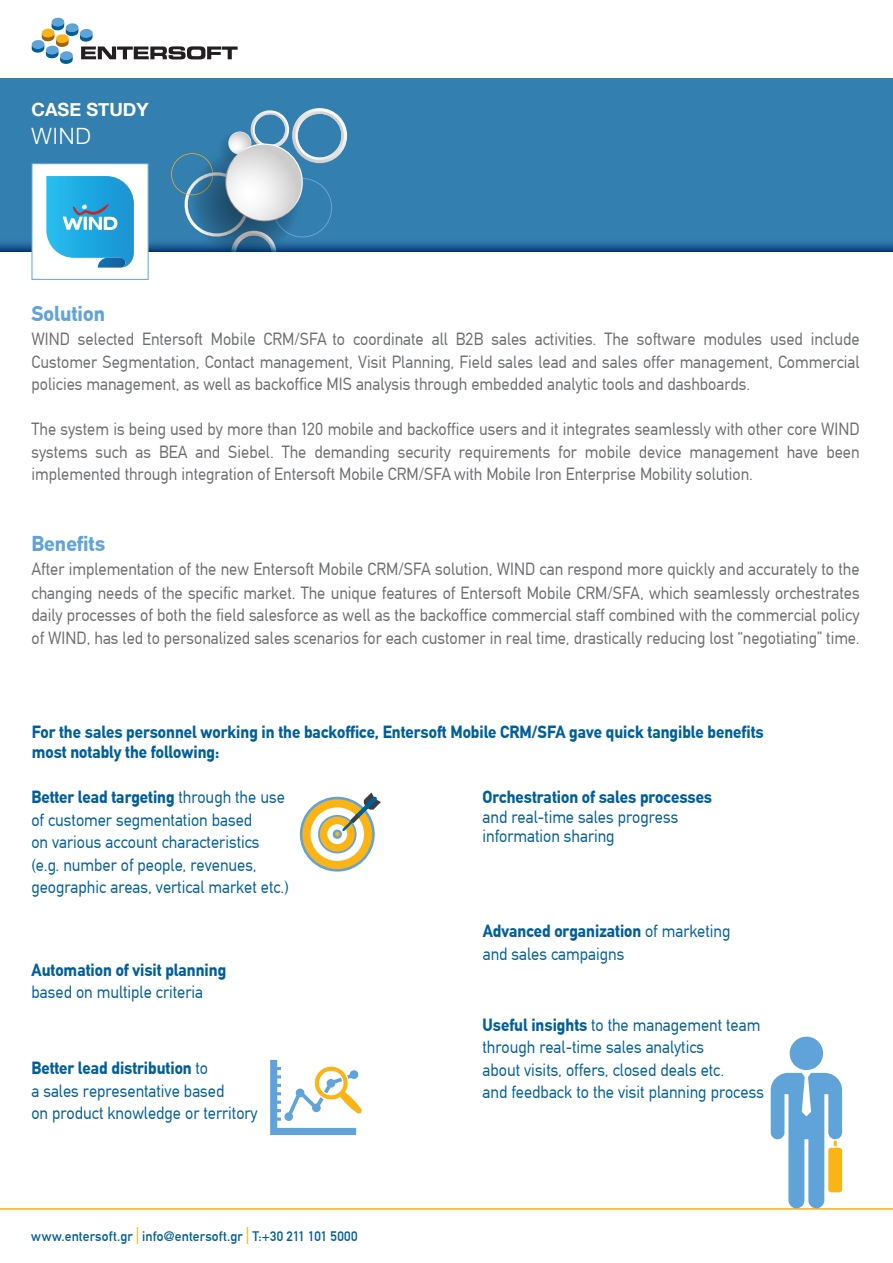
<style>
.page{position:relative;width:893px;height:1263px;background:#fff}
.page>*{position:absolute;margin:0;border:0;box-sizing:border-box;transform-origin:0 0}
.t1{font:300 22.5px "Helvetica Neue";color:#fff}
.t2{font:700 21px "CF Din";color:#60a3d8}
.t3{font:700 18.3px "Helvetica Neue";color:#fff}
.t4{font:17.25px/22.5px "CF Din";color:#6c6d70;text-align:justify;scale:.95 1}
.t5{font:17.25px/22.5px "CF Din";color:#005f9b;scale:.95 1}
.t6{font:700 17.25px/19.5px "CF Din";color:#005f9b;scale:.95 1}
.t7{font:13.5px "CF Din";letter-spacing:.01em;color:#005f9b}
.s1{font-weight:700}
.s2{font-size:23.7px;color:#fbb416}
</style>
<div class="page">
<svg style="left:31px;top:17px;width:207px;height:47px"></svg>
<div style="left:0;top:78px;width:893px;height:174px;background:#337faf"></div>
<svg style="left:171px;top:108px;width:177px;height:130px"></svg>
<svg style="left:226px;top:145px;width:76px;height:75px"></svg>
<svg style="left:0;top:238px;width:893px;height:14px"></svg>
<hr style="left:0;top:1208px;width:893px;height:2px;background:#fbb416">
<div style="left:32px;top:163px;width:116px;height:117px;background:#fff;border:1px solid #60a3d8"></div>
<svg style="left:46px;top:176px;width:88px;height:92px"></svg>
<div style="left:790px;top:1037px;width:33px;height:33px;background:#60a3d8;border-radius:50%"></div>
<svg style="left:771px;top:1073px;width:71px;height:135px"></svg>
<div style="left:828px;top:1148px;width:14px;height:44px;background:#fbb416;border-radius:3px"></div>
<svg style="left:270px;top:1060px;width:92px;height:75px"></svg>
<svg style="left:300px;top:792px;width:81px;height:80px"></svg>
<p class="t3" style="left:32px;top:95px;width:118px">CASE STUDY</p>
<h1 class="t1" style="left:32px;top:118px;width:61px">WIND</h1>
<p class="t2" style="left:32px;top:303px;width:75px">Solution</p>
<p class="t4" style="left:31px;top:328px;width:873px">WIND selected Entersoft Mobile CRM/SFA to coordinate all B2B sales activities. The software modules used include Customer Segmentation, Contact management, Visit Planning, Field sales lead and sales offer management, Commercial policies management, as well as backoffice MIS analysis through embedded analytic tools and dashboards.</p>
<p class="t4" style="left:31px;top:418px;width:873px">The system is being used by more than 120 mobile and backoffice users and it integrates seamlessly with other core WIND systems such as BEA and Siebel. The demanding security requirements for mobile device management have been implemented through integration of Entersoft Mobile CRM/SFA with Mobile Iron Enterprise Mobility solution.</p>
<p class="t2" style="left:32px;top:532px;width:75px">Benefits</p>
<p class="t4" style="left:32px;top:558px;width:873px;line-height:23px">After implementation of the new Entersoft Mobile CRM/SFA solution, WIND can respond more quickly and accurately to the changing needs of the specific market. The unique features of Entersoft Mobile CRM/SFA, which seamlessly orchestrates daily processes of both the field salesforce as well as the backoffice commercial staff combined with the commercial policy of WIND, has led to personalized sales scenarios for each customer in real time, drastically reducing lost “negotiating” time.</p>
<p class="t6" style="left:32px;top:723px;width:772px">For the sales personnel working in the backoffice, Entersoft Mobile CRM/SFA gave quick tangible benefits most notably the following:</p>
<p class="t6" style="left:483px;top:788px;width:243px">Orchestration of sales processes</p>
<p class="t5" style="left:483px;top:807px;width:208px;line-height:19.5px">and real-time sales progress information sharing</p>
<p class="t5" style="left:31px;top:787px;width:273px"><span class="s1">Better lead targeting</span> through the use of customer segmentation based<br>on various account characteristics (e.g. number of people, revenues, geographic areas, vertical market etc.)</p>
<p class="t6" style="left:32px;top:960px;width:207px">Automation of visit planning</p>
<p class="t5" style="left:32px;top:981px;width:182px">based on multiple criteria</p>
<p class="t5" style="left:31px;top:1057px;width:240px"><span class="s1">Better lead distribution</span> to<br>a sales representative based<br>on product knowledge or territory</p>
<p class="t7" style="left:31px;top:1230px;width:328px">www.entersoft.gr <span class="s2">|</span> info@entersoft.gr <span class="s2">|</span> T:+30 211 101 5000</p>
<p class="t5" style="left:483px;top:920px;width:262px"><span class="s1">Advanced organization</span> of marketing and sales campaigns</p>
<p class="t5" style="left:483px;top:1014px;width:298px"><span class="s1">Useful insights</span> to the management team through real-time sales analytics<br>about visits, offers, closed deals etc.<br>and feedback to the visit planning process</p>
</div>
